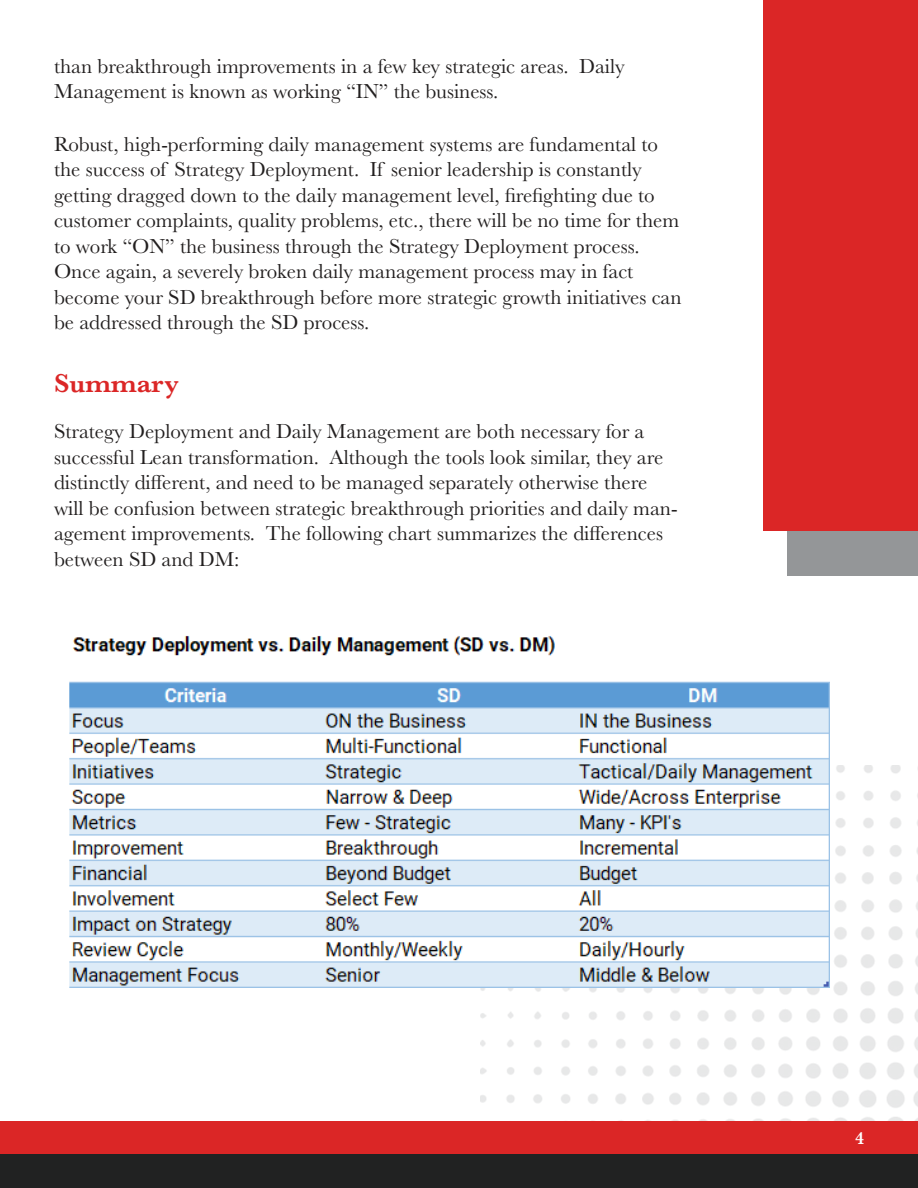
<style>
.page{position:relative;width:918px;height:1188px;background:#fff}
.page>*{position:absolute;margin:0;border:0;box-sizing:border-box;transform-origin:0 0}
.t1{font:600 27px "Baskerville";color:#db2626}
.t2{font:21px/25.5px "Baskerville";color:#221f1f}
.t3{font:600 18px "Baskerville";color:#fff}
</style>
<div class="page">
<img style="left:481px;top:766px;width:437px;height:355px">
<div style="left:787px;top:31px;width:131px;height:545px;background:#949698"></div>
<div style="left:764px;top:0;width:154px;height:531px;background:#db2626"></div>
<img style="left:69px;top:635px;width:761px;height:353px">
<div style="left:0;top:1121px;width:918px;height:67px;background:#db2626"></div>
<div style="left:0;top:1154px;width:918px;height:34px;background:#212222"></div>
<p class="t2" style="left:54px;top:54px;width:572px">than breakthrough improvements in a few key strategic areas. Daily<br>Management is known as working “IN” the business.</p>
<p class="t2" style="left:54px;top:132px;width:629px">Robust, high-performing daily management systems are fundamental to the success of Strategy Deployment. If senior leadership is constantly getting dragged down to the daily management level, firefighting due to customer complaints, quality problems, etc., there will be no time for them to work “ON” the business through the Strategy Deployment process.<br>Once again, a severely broken daily management process may in fact become your SD breakthrough before more strategic growth initiatives can be addressed through the SD process.</p>
<p class="t1" style="left:54px;top:374px;width:126px">Summary</p>
<p class="t2" style="left:54px;top:421px;width:625px">Strategy Deployment and Daily Management are both necessary for a successful Lean transformation. Although the tools look similar, they are distinctly different, and need to be managed separately otherwise there will be confusion between strategic breakthrough priorities and daily man&shy;agement improvements. The following chart summarizes the differences between SD and DM:</p>
<p class="t3" style="left:855px;top:1132px;width:10px">4</p>
</div>
